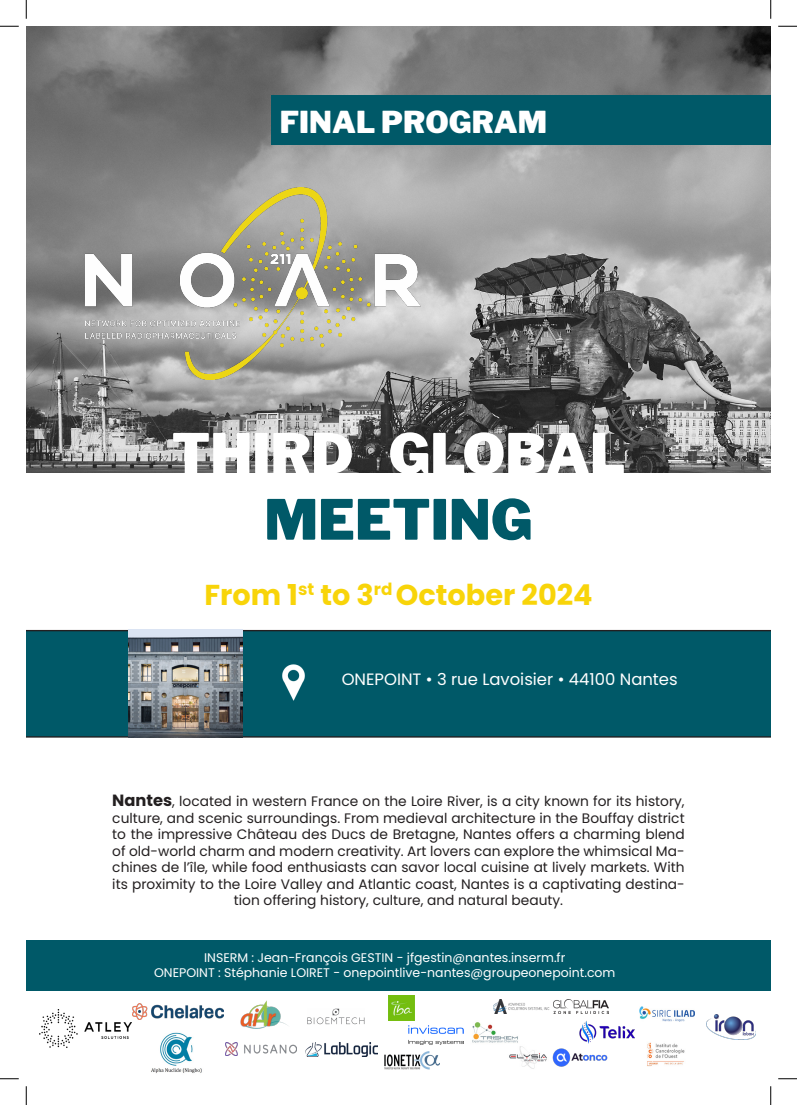
<style>
.page{position:relative;width:797px;height:1105px;background:#fff}
.page>*{position:absolute;margin:0;border:0;box-sizing:border-box;transform-origin:0 0}
.t1{font:900 55px/66px "Libre Franklin";color:#fff;text-align:center}
.t2{font:900 30px "Libre Franklin";color:#fff}
.t3{font:700 28.75px "Poppins";color:#f8d409}
.t4{font:16.38px "Poppins";color:#fff}
.t5{font:13.75px/16.5px "Poppins";color:#231f20;text-align:center}
.t6{font:12.5px "Poppins";color:#fff}
.s1{color:#005968}
.s2{font-weight:700;font-size:16.25px}
</style>
<div class="page">
<div style="left:26px;top:630px;width:744px;height:108px;background:#005968"></div>
<img style="left:26px;top:26px;width:744px;height:447px">
<div style="left:271px;top:95px;width:499px;height:49px;background:#005968"></div>
<img style="left:85px;top:188px;width:336px;height:191px">
<img style="left:271px;top:658px;width:44px;height:48px">
<img style="left:129px;top:630px;width:113px;height:108px">
<div style="left:26px;top:940px;width:744px;height:51px;background:#005968"></div>
<img style="left:706px;top:1014px;width:49px;height:26px">
<img style="left:552px;top:1048px;width:56px;height:18px">
<img style="left:240px;top:1001px;width:48px;height:27px">
<img style="left:553px;top:999px;width:56px;height:15px">
<img style="left:225px;top:1043px;width:71px;height:12px">
<img style="left:151px;top:1032px;width:51px;height:41px">
<img style="left:389px;top:995px;width:25px;height:26px">
<img style="left:579px;top:1020px;width:55px;height:23px">
<img style="left:472px;top:1022px;width:46px;height:21px">
<img style="left:509px;top:1046px;width:38px;height:23px">
<img style="left:408px;top:1025px;width:56px;height:20px">
<img style="left:494px;top:1000px;width:55px;height:13px">
<img style="left:385px;top:1051px;width:55px;height:18px">
<img style="left:307px;top:1008px;width:58px;height:17px">
<img style="left:306px;top:1043px;width:71px;height:13px">
<img style="left:40px;top:1010px;width:91px;height:37px">
<img style="left:132px;top:1003px;width:92px;height:17px">
<img style="left:639px;top:1007px;width:55px;height:15px">
<img style="left:647px;top:1042px;width:38px;height:24px">
<svg style="left:0;top:25px;width:19px;height:2px"></svg>
<svg style="left:778px;top:25px;width:19px;height:2px"></svg>
<svg style="left:0;top:1078px;width:19px;height:1px"></svg>
<svg style="left:778px;top:1078px;width:19px;height:1px"></svg>
<svg style="left:25px;top:0;width:2px;height:19px"></svg>
<svg style="left:25px;top:1086px;width:2px;height:19px"></svg>
<svg style="left:770px;top:0;width:1px;height:19px"></svg>
<svg style="left:770px;top:1086px;width:1px;height:19px"></svg>
<p class="t2" style="left:280px;top:105px;width:269px">FINAL PROGRAM</p>
<p class="t1" style="left:172px;top:421px;width:455px">THIRD GLOBAL<br><span class="s1">MEETING</span></p>
<p class="t3" style="left:204px;top:578px;width:390px">From 1<sup>st</sup> to 3<sup>rd</sup> October 2024</p>
<p class="t4" style="left:342px;top:670px;width:337px">ONEPOINT • 3 rue Lavoisier • 44100 Nantes</p>
<p class="t5" style="left:112px;top:793px;width:574px"><span class="s2">Nantes</span>, located in western France on the Loire River, is a city known for its history, culture, and scenic surroundings. From medieval architecture in the Bouffay district to the impressive Château des Ducs de Bretagne, Nantes offers a charming blend of old-world charm and modern creativity. Art lovers can explore the whimsical Ma&shy;chines de l’île, while food enthusiasts can savor local cuisine at lively markets. With its proximity to the Loire Valley and Atlantic coast, Nantes is a captivating destina&shy;tion offering history, culture, and natural beauty.</p>
<p class="t6" style="left:204px;top:950px;width:363px">INSERM : Jean-François GESTIN - jfgestin@nantes.inserm.fr</p>
<p class="t6" style="left:154px;top:965px;width:463px">ONEPOINT : Stéphanie LOIRET - onepointlive-nantes@groupeonepoint.com</p>
</div>
